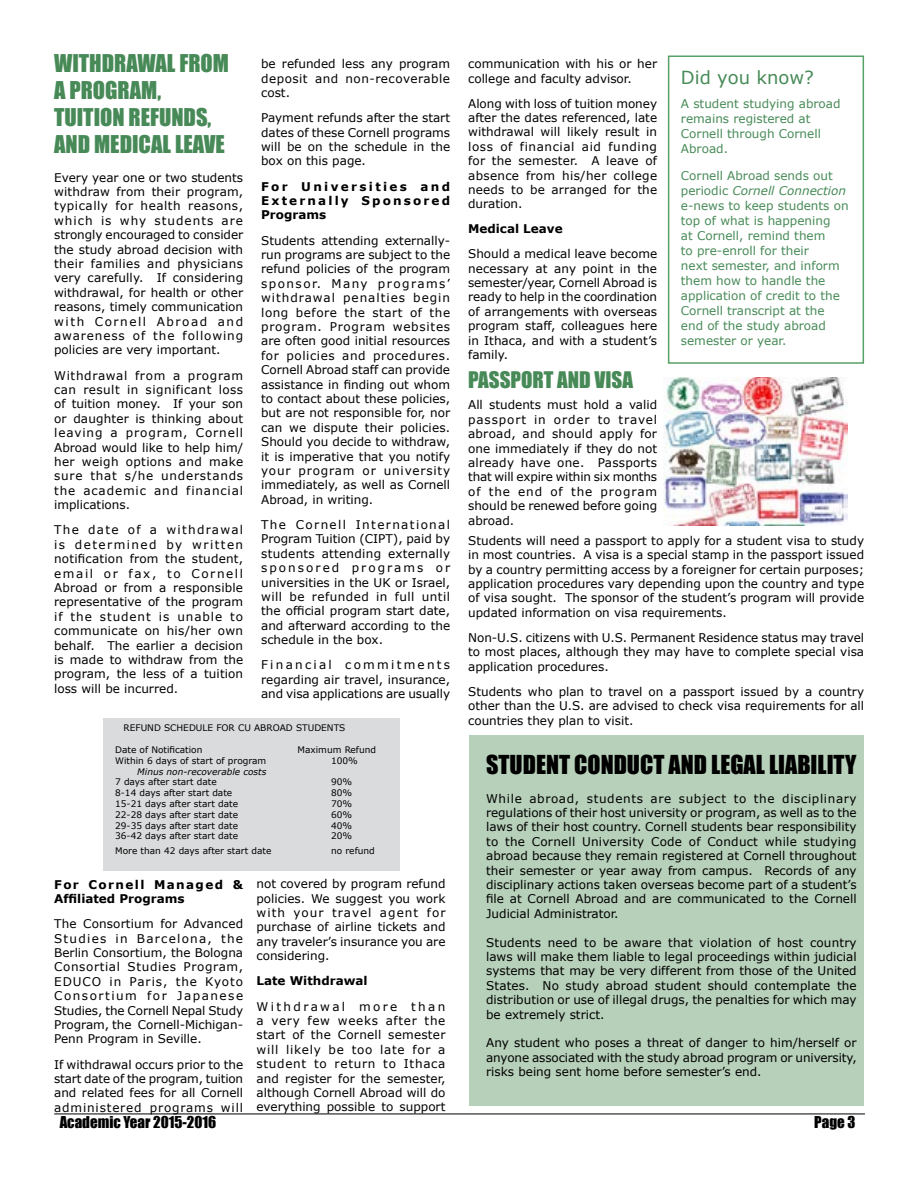
<style>
.page{position:relative;width:918px;height:1188px;background:#fff}
.page>*{position:absolute;margin:0;border:0;box-sizing:border-box;transform-origin:0 0}
.t1{font:24px "Impact";color:#000}
.t2{font:22.5px/27px "Impact";color:#478a57}
.t3{font:21px "Impact";color:#478a57}
.t4{font:18px "Verdana";color:#478a57}
.t5{font:15px "Impact";color:#000}
.t6{font:12px/14.4px "Verdana";color:#000;text-align:justify}
.t7{font:12px/15px "Verdana";color:#478a57}
.t8{font:700 12px/14.4px "Verdana";letter-spacing:.115em;color:#000;text-align:justify}
.t9{font:700 12px/14.4px "Verdana";letter-spacing:.06em;color:#000}
.t10{font:700 12px "Verdana";color:#000}
.t11{font:9px "Verdana";color:#000}
.t12{font:italic 9px "Verdana";color:#000}
.s1{font-style:italic}
</style>
<div class="page">
<hr style="left:54px;top:1114px;width:811px;height:1px;background:#000">
<div style="left:668px;top:56px;width:196px;height:308px;border:2px solid #57a167"></div>
<div style="left:470px;top:736px;width:394px;height:370px;background:#b7d0ba"></div>
<div style="left:103px;top:718px;width:297px;height:153px;background:#dadbdc"></div>
<img style="left:664px;top:377px;width:184px;height:149px">
<h2 class="t2" style="left:54px;top:49px;width:176px">WITHDRAWAL FROM<br>A PROGRAM,<br>TUITION REFUNDS,<br>AND MEDICAL LEAVE</h2>
<p class="t6" style="left:54px;top:170px;width:191px">Every year one or two students withdraw from their program, typically for health reasons, which is why students are strongly encouraged to consider the study abroad decision with their families and physicians very carefully. If considering withdrawal, for health or other reasons, timely communication with Cornell Abroad and awareness of the following policies are very important.</p>
<p class="t6" style="left:54px;top:368px;width:191px">Withdrawal from a program can result in significant loss of tuition money. If your son or daughter is thinking about leaving a program, Cornell Abroad would like to help him/ her weigh options and make sure that s/he understands the academic and financial implications.</p>
<p class="t6" style="left:54px;top:523px;width:191px">The date of a withdrawal is determined by written notification from the student, email or fax, to Cornell Abroad or from a responsible representative of the program if the student is unable to communicate on his/her own behalf. The earlier a decision is made to withdraw from the program, the less of a tuition loss will be incurred.</p>
<p class="t6" style="left:261px;top:56px;width:191px">be refunded less any program deposit and non-recoverable cost.</p>
<p class="t6" style="left:261px;top:110px;width:191px">Payment refunds after the start dates of these Cornell programs will be on the schedule in the box on this page.</p>
<p class="t8" style="left:261px;top:179px;width:191px">For Universities and Externally Sponsored Programs</p>
<p class="t6" style="left:261px;top:233px;width:191px">Students attending externally&shy;run programs are subject to the refund policies of the program sponsor. Many programs’ withdrawal penalties begin long before the start of the program. Program websites are often good initial resources for policies and procedures.<br>Cornell Abroad staff can provide assistance in finding out whom to contact about these policies, but are not responsible for, nor can we dispute their policies.<br>Should you decide to withdraw, it is imperative that you notify your program or university immediately, as well as Cornell Abroad, in writing.</p>
<p class="t6" style="left:261px;top:517px;width:191px">The Cornell International Program Tuition (CIPT), paid by students attending externally sponsored programs or universities in the UK or Israel, will be refunded in full until the official program start date, and afterward according to the schedule in the box.</p>
<p class="t6" style="left:261px;top:658px;width:191px">Financial commitments regarding air travel, insurance, and visa applications are usually</p>
<p class="t6" style="left:468px;top:57px;width:191px">communication with his or her college and faculty advisor.</p>
<p class="t6" style="left:468px;top:96px;width:191px">Along with loss of tuition money after the dates referenced, late withdrawal will likely result in loss of financial aid funding for the semester. A leave of absence from his/her college needs to be arranged for the duration.</p>
<p class="t10" style="left:468px;top:221px;width:96px">Medical Leave</p>
<p class="t6" style="left:468px;top:247px;width:191px">Should a medical leave become necessary at any point in the semester/year, Cornell Abroad is ready to help in the coordination of arrangements with overseas program staff, colleagues here in Ithaca, and with a student’s family.</p>
<h3 class="t4" style="left:681px;top:65px;width:135px">Did you know?</h3>
<p class="t7" style="left:681px;top:96px;width:161px">A student studying abroad remains registered at<br>Cornell through Cornell<br>Abroad.</p>
<p class="t7" style="left:681px;top:168px;width:169px">Cornell Abroad sends out periodic <span class="s1">Cornell Connection </span>e-news to keep students on top of what is happening<br>at Cornell, remind them<br>to pre-enroll for their<br>next semester, and inform them how to handle the application of credit to the<br>Cornell transcript at the end of the study abroad semester or year.</p>
<h3 class="t3" style="left:468px;top:363px;width:167px">PASSPORT AND VISA</h3>
<p class="t6" style="left:468px;top:398px;width:191px">All students must hold a valid passport in order to travel abroad, and should apply for one immediately if they do not already have one. Passports that will expire within six months of the end of the program should be renewed before going abroad.</p>
<p class="t6" style="left:468px;top:533px;width:398px">Students will need a passport to apply for a student visa to study in most countries. A visa is a special stamp in the passport issued by a country permitting access by a foreigner for certain purposes; application procedures vary depending upon the country and type of visa sought. The sponsor of the student’s program will provide updated information on visa requirements.</p>
<p class="t6" style="left:468px;top:630px;width:398px">Non-U.S. citizens with U.S. Permanent Residence status may travel to most places, although they may have to complete special visa application procedures.</p>
<p class="t6" style="left:468px;top:684px;width:398px">Students who plan to travel on a passport issued by a country other than the U.S. are advised to check visa requirements for all countries they plan to visit.</p>
<h1 class="t1" style="left:486px;top:746px;width:372px">STUDENT CONDUCT AND LEGAL LIABILITY</h1>
<p class="t6" style="left:486px;top:791px;width:372px">While abroad, students are subject to the disciplinary regulations of their host university or program, as well as to the laws of their host country. Cornell students bear responsibility to the Cornell University Code of Conduct while studying abroad because they remain registered at Cornell throughout their semester or year away from campus. Records of any disciplinary actions taken overseas become part of a student’s file at Cornell Abroad and are communicated to the Cornell Judicial Administrator.</p>
<p class="t6" style="left:486px;top:935px;width:372px">Students need to be aware that violation of host country laws will make them liable to legal proceedings within judicial systems that may be very different from those of the United States. No study abroad student should contemplate the distribution or use of illegal drugs, the penalties for which may be extremely strict.</p>
<p class="t6" style="left:486px;top:1036px;width:372px">Any student who poses a threat of danger to him/herself or anyone associated with the study abroad program or university, risks being sent home before semester’s end.</p>
<p class="t11" style="left:124px;top:722px;width:223px">REFUND SCHEDULE FOR CU ABROAD STUDENTS</p>
<p class="t11" style="left:115px;top:744px;width:89px">Date of Notification</p>
<p class="t11" style="left:298px;top:744px;width:80px">Maximum Refund</p>
<p class="t11" style="left:115px;top:754px;width:153px">Within 6 days of start of program</p>
<p class="t11" style="left:331px;top:754px;width:28px">100%</p>
<p class="t12" style="left:137px;top:765px;width:131px">Minus non-recoverable costs</p>
<p class="t11" style="left:115px;top:776px;width:103px">7 days after start date</p>
<p class="t11" style="left:331px;top:776px;width:23px">90%</p>
<p class="t11" style="left:115px;top:787px;width:119px">8-14 days after start date</p>
<p class="t11" style="left:331px;top:787px;width:23px">80%</p>
<p class="t11" style="left:115px;top:798px;width:124px">15-21 days after start date</p>
<p class="t11" style="left:331px;top:798px;width:23px">70%</p>
<p class="t11" style="left:115px;top:808px;width:124px">22-28 days after start date</p>
<p class="t11" style="left:331px;top:808px;width:23px">60%</p>
<p class="t11" style="left:115px;top:819px;width:124px">29-35 days after start date</p>
<p class="t11" style="left:331px;top:819px;width:23px">40%</p>
<p class="t11" style="left:115px;top:830px;width:124px">36-42 days after start date</p>
<p class="t11" style="left:331px;top:830px;width:23px">20%</p>
<p class="t11" style="left:115px;top:844px;width:158px">More than 42 days after start date</p>
<p class="t11" style="left:331px;top:844px;width:45px">no refund</p>
<p class="t6" style="left:257px;top:877px;width:191px">not covered by program refund policies. We suggest you work with your travel agent for purchase of airline tickets and any traveler’s insurance you are considering.</p>
<p class="t10" style="left:257px;top:973px;width:113px">Late Withdrawal</p>
<p class="t6" style="left:257px;top:999px;width:191px">Withdrawal more than a very few weeks after the start of the Cornell semester will likely be too late for a student to return to Ithaca and register for the semester, although Cornell Abroad will do everything possible to support</p>
<p class="t9" style="left:54px;top:877px;width:191px">For Cornell Managed &amp;<br>Affiliated Programs</p>
<p class="t6" style="left:54px;top:916px;width:191px">The Consortium for Advanced Studies in Barcelona, the Berlin Consortium, the Bologna Consortial Studies Program, EDUCO in Paris, the Kyoto Consortium for Japanese Studies, the Cornell Nepal Study Program, the Cornell-Michigan-Penn Program in Seville.</p>
<p class="t6" style="left:54px;top:1057px;width:191px">If withdrawal occurs prior to the start date of the program, tuition and related fees for all Cornell administered programs will</p>
<p class="t5" style="left:60px;top:1110px;width:158px">Academic Year 2015-2016</p>
<p class="t5" style="left:814px;top:1110px;width:43px">Page 3</p>
</div>
